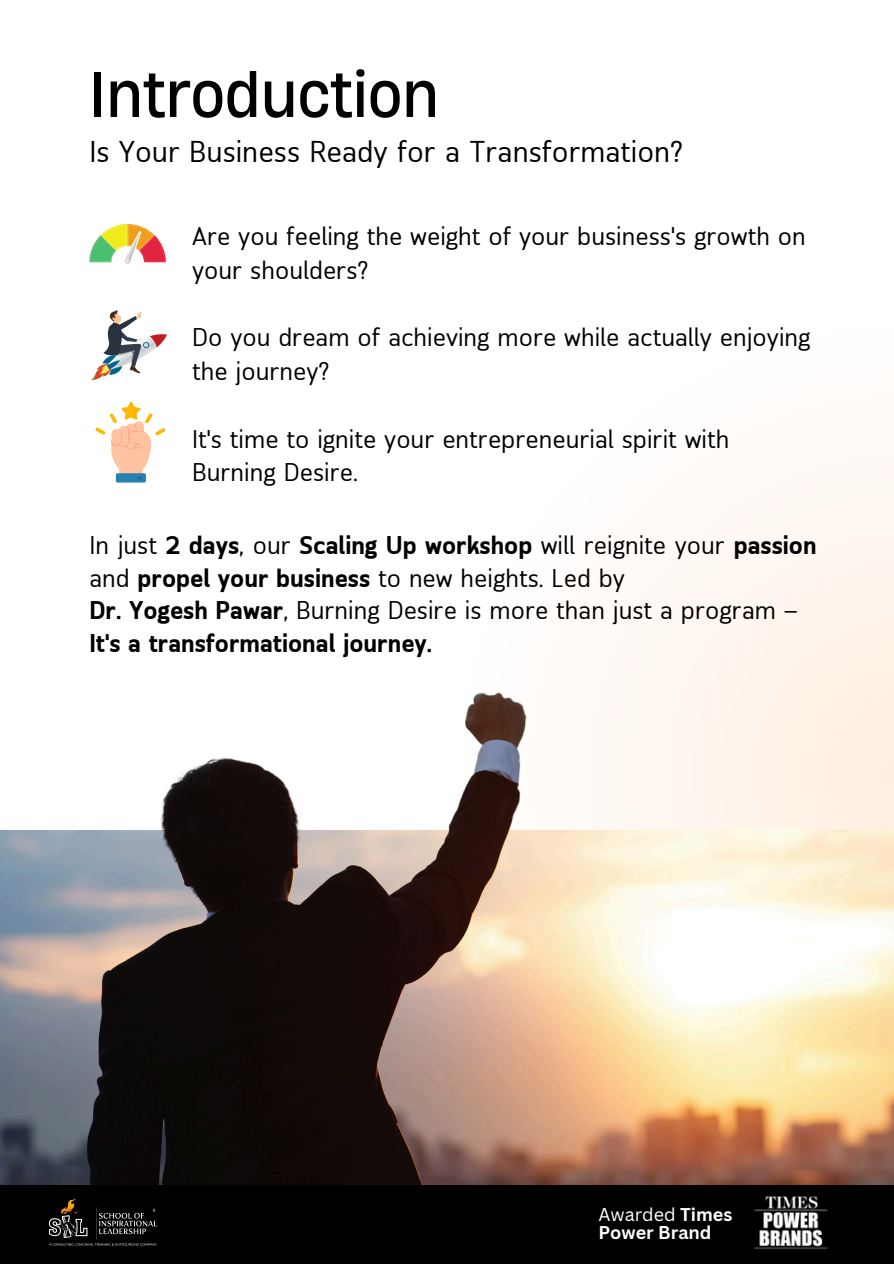
<style>
.page{position:relative;width:894px;height:1264px;background:#fff}
.page>*{position:absolute;margin:0;border:0;box-sizing:border-box;transform-origin:0 0}
.t1{font:60px "Heading Now 64";color:#000001}
.t2{font:30px "Nyutro Sans";color:#000001}
.t3{font:25.5px/33.8px "Nyutro Sans";color:#000001}
.t4{font:700 25.5px/32.7px "Nyutro Sans";color:#000001}
.t5{font:700 18px/18px "Canva Sans";color:#fff}
.s1{font-weight:400}
</style>
<div class="page">
<div style="left:622px;top:469px;width:271px;height:204px;background:#fff7f1"></div>
<svg style="left:89px;top:224px;width:77px;height:40px"></svg>
<img style="left:92px;top:310px;width:74px;height:69px">
<div style="left:116px;top:473px;width:30px;height:9px;background:#2882b0;border-radius:2px"></div>
<svg style="left:95px;top:401px;width:71px;height:78px"></svg>
<img style="left:160px;top:673px;width:733px;height:157px">
<img style="left:0;top:830px;width:893px;height:354px">
<div style="left:0;top:1184px;width:893px;height:79px;background:#000"></div>
<img style="left:754px;top:1195px;width:74px;height:54px">
<img style="left:48px;top:1198px;width:110px;height:48px">
<p class="t1" style="left:89px;top:54px;width:351px">Introduction</p>
<h3 class="t2" style="left:89px;top:140px;width:595px">Is Your Business Ready for a Transformation?</h3>
<h3 class="t3" style="left:192px;top:222px;width:615px">Are you feeling the weight of your business's growth on your shoulders?</h3>
<h3 class="t3" style="left:192px;top:323px;width:619px">Do you dream of achieving more while actually enjoying the journey?</h3>
<p class="t3" style="left:192px;top:424px;width:538px">It's time to ignite your entrepreneurial spirit with<br>Burning Desire.</p>
<p class="t4" style="left:89px;top:531px;width:728px"><span class="s1">In just</span> 2 days<span class="s1">, our</span> Scaling Up workshop <span class="s1">will reignite your</span> passion <span class="s1">and</span> propel your business <span class="s1">to new heights. Led by<br></span>Dr. Yogesh Pawar<span class="s1">, Burning Desire is more than just a program — </span>It's a transformational journey.</p>
<p class="t5" style="left:598px;top:1205px;width:135px"><span class="s1">Awarded</span> Times<br>Power Brand</p>
</div>
